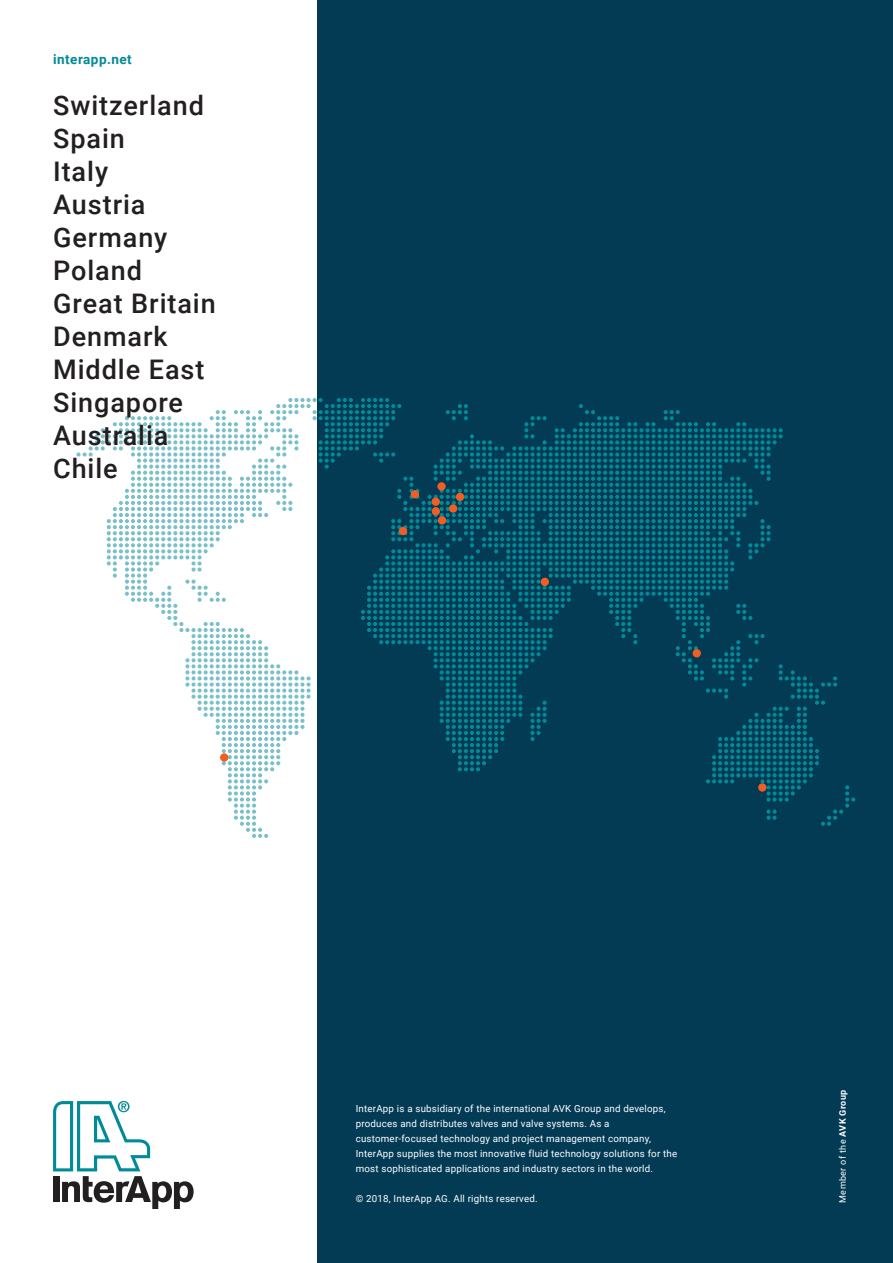
<style>
.page{position:relative;width:893px;height:1263px;background:#fff}
.page>*{position:absolute;margin:0;border:0;box-sizing:border-box;transform-origin:0 0}
.t1{font:500 27px/33px "Roboto";letter-spacing:.035em;color:#231f20}
.t2{font:700 13.5px "Roboto";letter-spacing:.035em;color:#008b98}
.t3{font:9.75px/15px "Roboto";letter-spacing:.02em;color:#fff}
.t4{font:9px "Roboto";letter-spacing:.04em;color:#fff}
.s1{font-weight:700}
</style>
<div class="page">
<div style="left:318px;top:0;width:575px;height:1263px;background:#033b55"></div>
<svg style="left:76px;top:398px;width:779px;height:440px"></svg>
<div style="left:411px;top:490px;width:8px;height:8px;background:#f25d21;border-radius:50%"></div>
<div style="left:437px;top:482px;width:9px;height:9px;background:#f25d21;border-radius:50%"></div>
<div style="left:541px;top:578px;width:8px;height:8px;background:#f25d21;border-radius:50%"></div>
<div style="left:220px;top:753px;width:8px;height:9px;background:#f25d21;border-radius:50%"></div>
<svg style="left:53px;top:1101px;width:141px;height:108px"></svg>
<h2 class="t2" style="left:53px;top:50px;width:80px">interapp.net</h2>
<h1 class="t1" style="left:53px;top:88px;width:164px">Switzerland<br>Spain<br>Italy<br>Austria<br>Germany<br>Poland<br>Great Britain<br>Denmark<br>Middle East<br>Singapore<br>Australia<br>Chile</h1>
<p class="t3" style="left:356px;top:1101px;width:323px">InterApp is a subsidiary of the international AVK Group and develops, produces and distributes valves and valve systems. As a customer-focused technology and project management company, InterApp supplies the most innovative fluid technology solutions for the most sophisticated applications and industry sectors in the world.</p>
<p class="t3" style="left:356px;top:1190px;width:183px">© 2018, InterApp AG. All rights reserved.</p>
<p class="t4" style="left:836px;top:1203px;width:114px;rotate:-90deg">Member of the <span class="s1">AVK Group</span></p>
</div>
